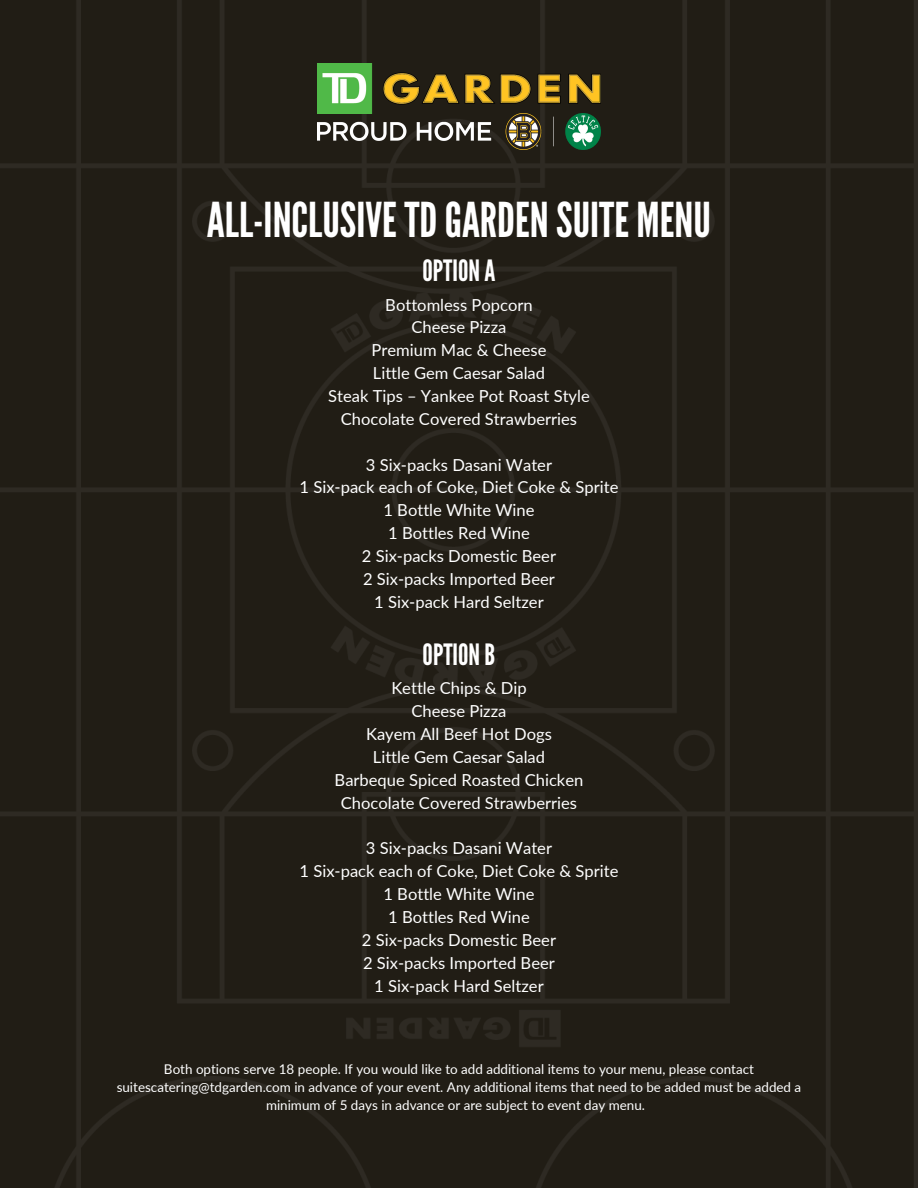
<style>
.page{position:relative;width:918px;height:1188px;background:#fff}
.page>*{position:absolute;margin:0;border:0;box-sizing:border-box;transform-origin:0 0}
.t1{font:48px "League Gothic";color:#fff}
.t2{font:29.4px "League Gothic";color:#fff}
.t3{font:16.5px/22.8px "Lato";color:#fff;text-align:center}
.t4{font:13.5px/17.9px "Lato";color:#fff;text-align:center}
</style>
<div class="page">
<img style="left:0;top:0;width:918px;height:1188px">
<img style="left:317px;top:64px;width:284px;height:85px">
<h1 class="t1" style="left:207px;top:192px;width:506px">ALL-INCLUSIVETDGARDENSUITE MENU</h1>
<h2 class="t2" style="left:423px;top:254px;width:74px">OPTIONA</h2>
<p class="t3" style="left:328px;top:293px;width:263px">Bottomless Popcorn<br>Cheese Pizza<br>Premium Mac &amp; Cheese<br>Little Gem Caesar Salad<br>Steak Tips – Yankee Pot Roast Style<br>Chocolate Covered Strawberries</p>
<p class="t3" style="left:300px;top:453px;width:320px">3 Six-packs Dasani Water<br>1 Six-pack each of Coke, Diet Coke &amp; Sprite<br>1 Bottle White Wine<br>1 Bottles Red Wine<br>2 Six-packs Domestic Beer<br>2 Six-packs Imported Beer<br>1 Six-pack Hard Seltzer</p>
<h2 class="t2" style="left:423px;top:638px;width:74px">OPTIONB</h2>
<p class="t3" style="left:335px;top:676px;width:250px">Kettle Chips &amp; Dip<br>Cheese Pizza<br>Kayem All Beef Hot Dogs<br>Little Gem Caesar Salad<br>Barbeque Spiced Roasted Chicken<br>Chocolate Covered Strawberries</p>
<p class="t3" style="left:300px;top:837px;width:320px">3 Six-packs Dasani Water<br>1 Six-pack each of Coke, Diet Coke &amp; Sprite<br>1 Bottle White Wine<br>1 Bottles Red Wine<br>2 Six-packs Domestic Beer<br>2 Six-packs Imported Beer<br>1 Six-pack Hard Seltzer</p>
<p class="t4" style="left:117px;top:1060px;width:686px">Both options serve 18 people. If you would like to add additional items to your menu, please contact suitescatering@tdgarden.com in advance of your event. Any additional items that need to be added must be added a minimum of 5 days in advance or are subject to event day menu.</p>
</div>
